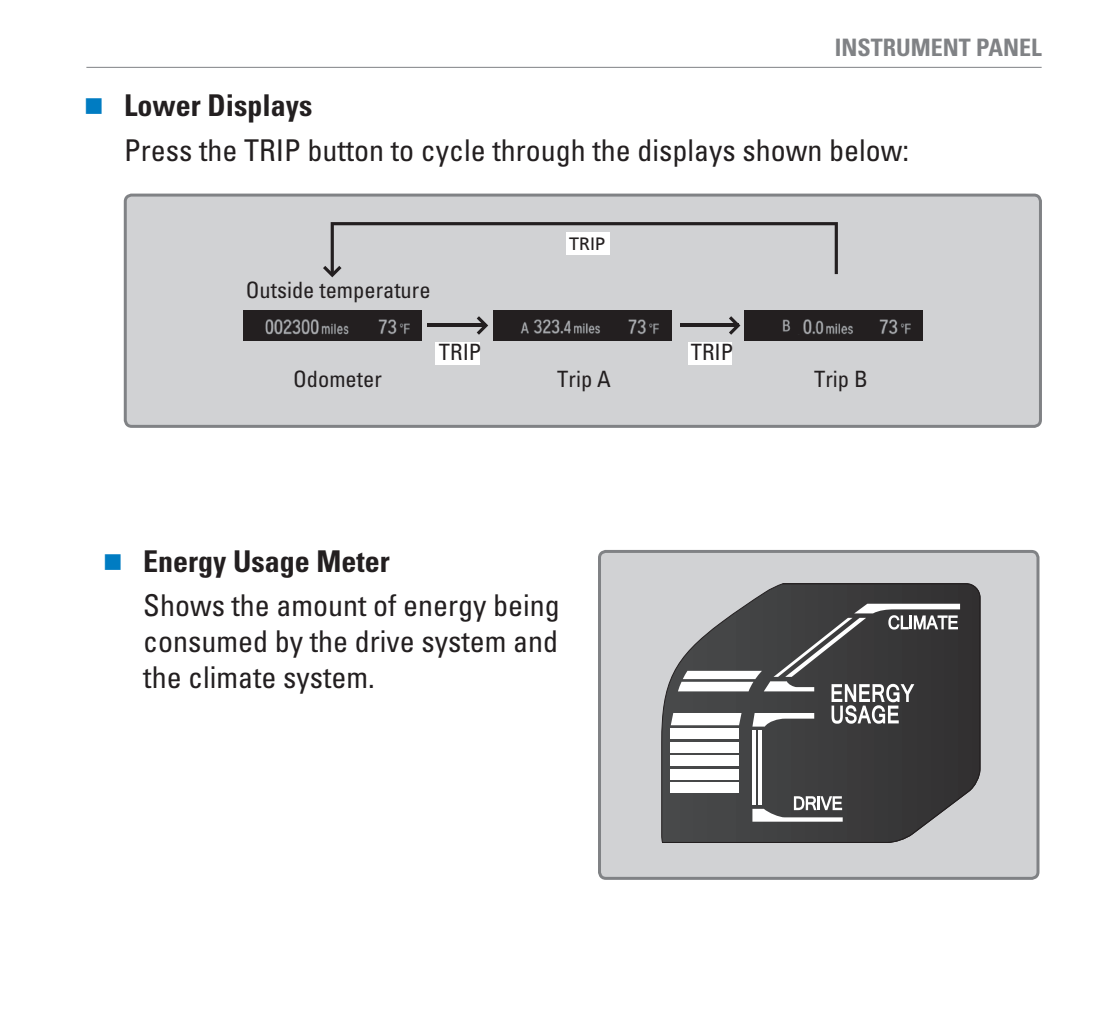
<style>
.page{position:relative;width:1107px;height:1012px;background:#fff}
.page>*{position:absolute;margin:0;border:0;box-sizing:border-box;transform-origin:0 0}
.level_2_paragraph{font:condensed 30px/36px "Univers LT Std";color:#231f20;text-align:justify}
.level_2_header{font:700 condensed 30px "Univers LT Std";color:#231f20}
.t1{font:700 condensed 24px "Univers LT Std";color:#808285}
.t2{font:condensed 22.5px "Univers";color:#231f20}
.t3{font:18px "Frutiger LT Std";color:#231f20}
.s1{color:#007cc2}
</style>
<div class="page">
<hr style="left:86px;top:67px;width:956px;height:1px;background:#808285">
<div style="left:125px;top:195px;width:915px;height:231px;background:#d1d2d4;border-radius:6px"></div>
<svg style="left:477px;top:316px;width:11px;height:19px"></svg>
<hr style="left:428px;top:324px;width:58px;height:3px;background:#231f20">
<svg style="left:729px;top:316px;width:11px;height:19px"></svg>
<hr style="left:680px;top:324px;width:58px;height:3px;background:#231f20">
<svg style="left:323px;top:222px;width:515px;height:55px"></svg>
<div style="left:243px;top:310px;width:179px;height:31px;background:#231f20"></div>
<div style="left:493px;top:310px;width:178px;height:31px;background:#231f20"></div>
<div style="left:744px;top:310px;width:179px;height:31px;background:#231f20"></div>
<img style="left:265px;top:319px;width:84px;height:16px">
<img style="left:520px;top:319px;width:80px;height:15px">
<img style="left:782px;top:319px;width:71px;height:16px">
<div style="left:795px;top:319px;width:8px;height:14px;background:#231f20"></div>
<img style="left:378px;top:319px;width:32px;height:16px">
<img style="left:628px;top:319px;width:31px;height:16px">
<img style="left:879px;top:319px;width:32px;height:16px">
<div style="left:436px;top:342px;width:44px;height:23px;background:#fff"></div>
<div style="left:688px;top:342px;width:44px;height:23px;background:#fff"></div>
<div style="left:566px;top:233px;width:44px;height:22px;background:#fff"></div>
<div style="left:124px;top:193px;width:918px;height:235px;border:3px solid #808285;border-radius:6px"></div>
<div style="left:604px;top:554px;width:432px;height:320px;background:#d1d2d4"></div>
<svg style="left:662px;top:583px;width:318px;height:259px"></svg>
<hr style="left:752px;top:730px;width:4px;height:74px;background:#fff">
<hr style="left:759px;top:730px;width:3px;height:74px;background:#fff">
<svg style="left:752px;top:796px;width:91px;height:25px"></svg>
<div style="left:671px;top:741px;width:68px;height:11px;background:#fff"></div>
<div style="left:671px;top:755px;width:68px;height:11px;background:#fff"></div>
<div style="left:671px;top:768px;width:68px;height:11px;background:#fff"></div>
<div style="left:671px;top:782px;width:68px;height:11px;background:#fff"></div>
<div style="left:671px;top:727px;width:68px;height:11px;background:#fff"></div>
<svg style="left:671px;top:603px;width:289px;height:123px"></svg>
<div style="left:598px;top:550px;width:442px;height:329px;border:3px solid #808285;border-radius:6px"></div>
<p class="t1" style="left:835px;top:33px;width:22px">Instrument</p>
<p class="t1" style="left:976px;top:33px;width:27px">Panel</p>
<h3 class="level_2_header" style="left:84px;top:87px;width:230px"><span class="s1">■</span> Lower Displays</h3>
<h1 class="level_2_paragraph" style="left:124px;top:132px;width:786px">Press the TRIP button to cycle through the displays shown below:</h1>
<p class="t2" style="left:246px;top:276px;width:186px">Outside temperature</p>
<p class="t3" style="left:569px;top:233px;width:37px">TRIP</p>
<p class="t2" style="left:439px;top:337px;width:44px">TRIP</p>
<p class="t2" style="left:691px;top:337px;width:44px">TRIP</p>
<p class="t2" style="left:293px;top:365px;width:90px">Odometer</p>
<p class="t2" style="left:557px;top:365px;width:55px">Trip A</p>
<p class="t2" style="left:814px;top:365px;width:55px">Trip B</p>
<h3 class="level_2_header" style="left:103px;top:542px;width:289px"><span class="s1">■</span> Energy Usage Meter</h3>
<h1 class="level_2_paragraph" style="left:143px;top:587px;width:418px">Shows the amount of energy being consumed by the drive system and the climate system.</h1>
</div>
